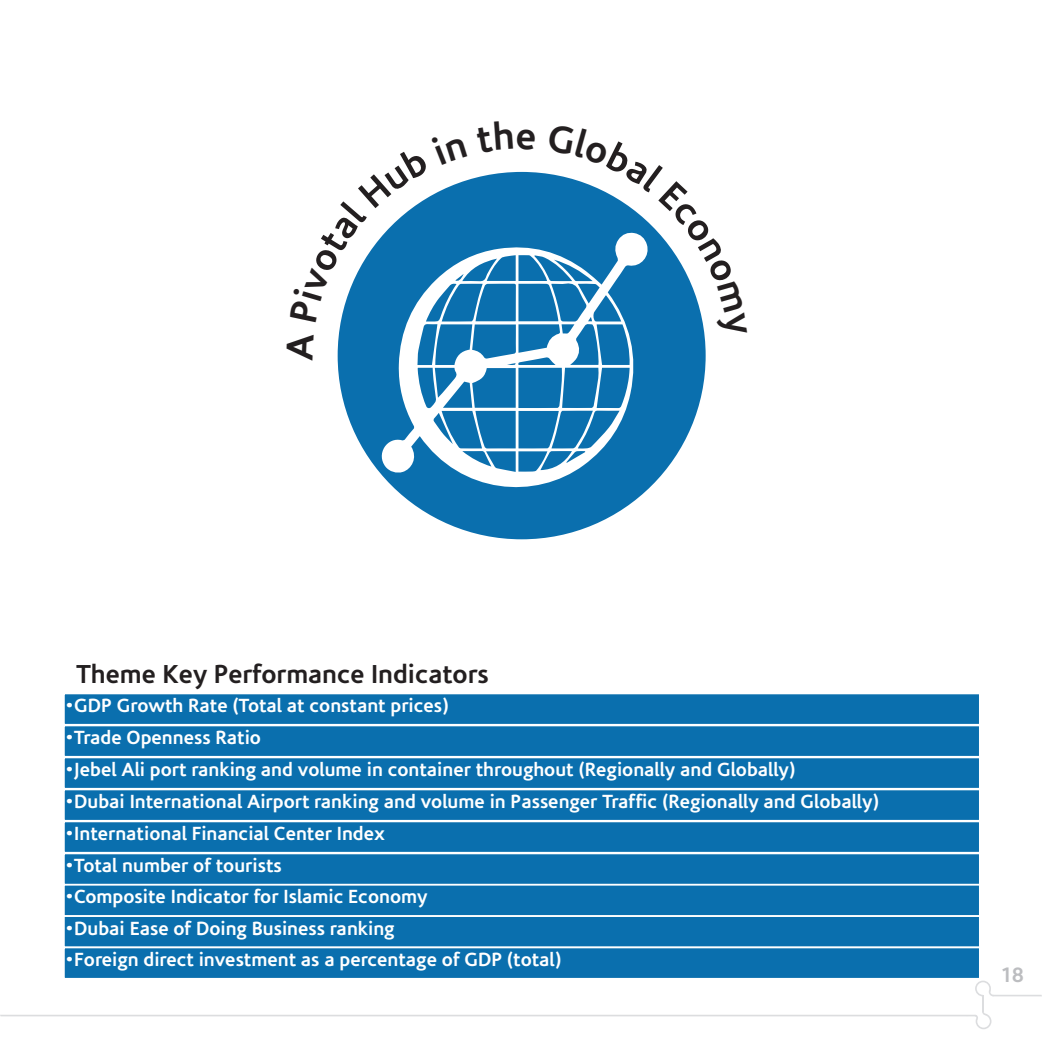
<style>
.page{position:relative;width:1042px;height:1042px;background:#fff}
.page>*{position:absolute;margin:0;border:0;box-sizing:border-box;transform-origin:0 0}
.t1{font:700 26.25px "Corisande";color:#231f20}
.t2{font:700 21px "Corisande";color:#bcbdc0}
.t3{font:700 19.25px "Corisande";color:#fff}
</style>
<div class="page">
<div style="left:64px;top:693px;width:916px;height:32px;background:#0a6fae"></div>
<div style="left:63px;top:692px;width:917px;height:33px;border:2px solid #fff"></div>
<div style="left:64px;top:725px;width:916px;height:32px;background:#0a6fae"></div>
<div style="left:63px;top:724px;width:917px;height:33px;border:2px solid #fff"></div>
<div style="left:64px;top:757px;width:916px;height:32px;background:#0a6fae"></div>
<div style="left:63px;top:756px;width:917px;height:33px;border:2px solid #fff"></div>
<div style="left:64px;top:789px;width:916px;height:32px;background:#0a6fae"></div>
<div style="left:63px;top:788px;width:917px;height:33px;border:2px solid #fff"></div>
<div style="left:64px;top:821px;width:916px;height:32px;background:#0a6fae"></div>
<div style="left:63px;top:820px;width:917px;height:33px;border:2px solid #fff"></div>
<div style="left:64px;top:853px;width:916px;height:32px;background:#0a6fae"></div>
<div style="left:63px;top:852px;width:917px;height:33px;border:2px solid #fff"></div>
<div style="left:64px;top:885px;width:916px;height:31px;background:#0a6fae"></div>
<div style="left:63px;top:884px;width:917px;height:33px;border:2px solid #fff"></div>
<div style="left:64px;top:916px;width:916px;height:31px;background:#0a6fae"></div>
<div style="left:63px;top:915px;width:917px;height:33px;border:2px solid #fff"></div>
<div style="left:64px;top:947px;width:916px;height:32px;background:#0a6fae"></div>
<div style="left:63px;top:946px;width:917px;height:33px;border:2px solid #fff"></div>
<div style="left:338px;top:172px;width:367px;height:367px;background:#0a6fae;border-radius:50%"></div>
<svg style="left:381px;top:247px;width:269px;height:253px"></svg>
<svg style="left:0;top:980px;width:1042px;height:49px"></svg>
<svg style="left:547px;top:173px;width:158px;height:164px"></svg>
<svg style="left:340px;top:180px;width:127px;height:142px"></svg>
<p class="t1" style="left:77px;top:659px;width:414px">Theme Key Performance Indicators</p>
<p class="t3" style="left:65px;top:694px;width:385px">•GDP Growth Rate (Total at constant prices(</p>
<p class="t3" style="left:65px;top:726px;width:198px">•Trade Openness Ratio</p>
<p class="t3" style="left:65px;top:758px;width:732px">•Jebel Ali port ranking and volume in container throughout (Regionally and Globally(</p>
<p class="t3" style="left:65px;top:790px;width:815px">•Dubai International Airport ranking and volume in Passenger Traffic (Regionally and Globally(</p>
<p class="t3" style="left:65px;top:822px;width:322px">•International Financial Center Index</p>
<p class="t3" style="left:65px;top:854px;width:219px">•Total number of tourists</p>
<p class="t3" style="left:65px;top:885px;width:364px">•Composite Indicator for Islamic Economy</p>
<p class="t3" style="left:65px;top:917px;width:331px">•Dubai Ease of Doing Business ranking</p>
<p class="t3" style="left:65px;top:948px;width:498px">•Foreign direct investment as a percentage of GDP (total(</p>
<p class="t2" style="left:1000px;top:963px;width:25px">18</p>
</div>
